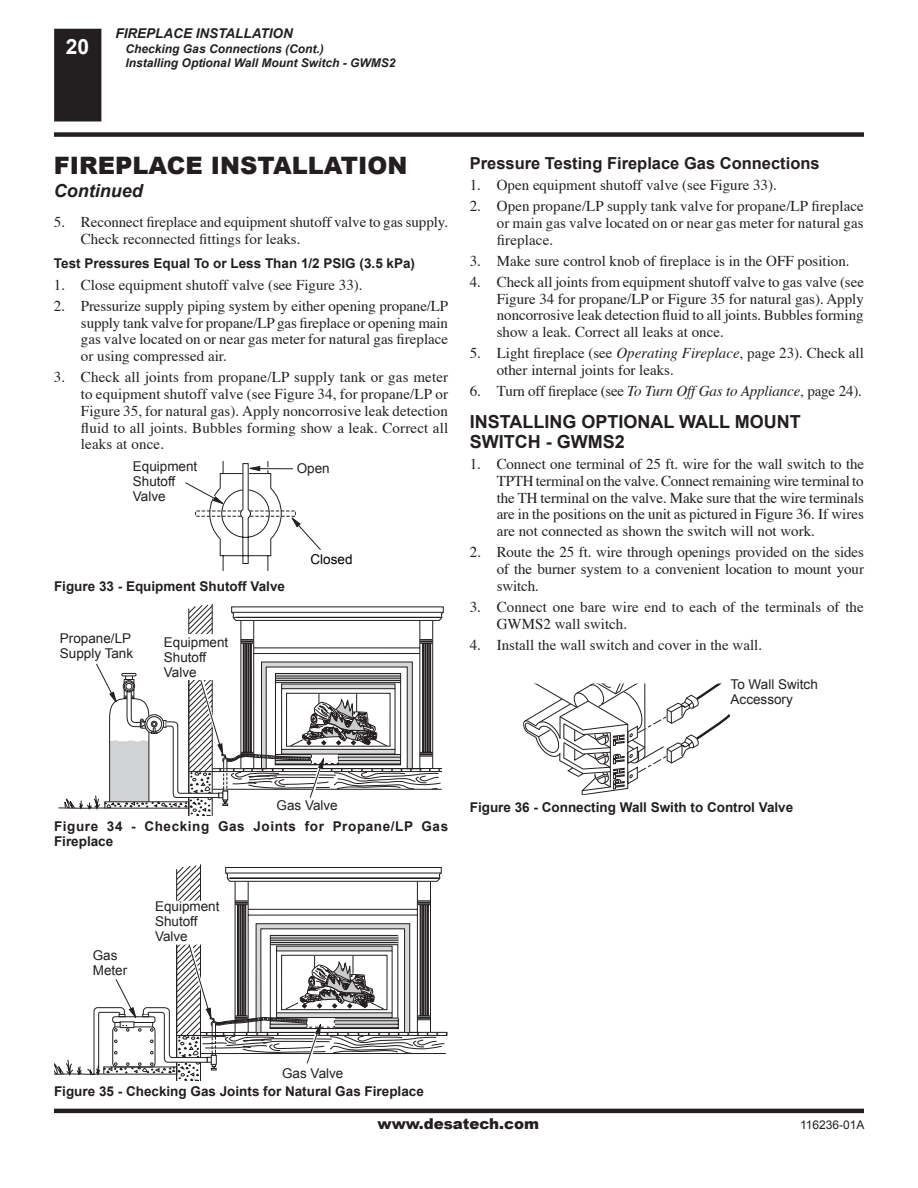
<style>
.page{position:relative;width:918px;height:1188px;background:#fff}
.page>*{position:absolute;margin:0;border:0;box-sizing:border-box;transform-origin:0 0}
.t1{font:900 24px "Arial";color:#231f20}
.t2{font:700 21px "Arial";color:#fff}
.t3{font:700 18px/20.4px "Arial";color:#231f20}
.t4{font:italic 700 18px "Arial";color:#231f20}
.t5{font:700 16.5px "Arial";color:#231f20}
.t6{font:15px/16.8px "Times";color:#231f20;text-align:justify}
.t7{font:15px "Times";letter-spacing:-.02em;color:#231f20}
.t8{font:900 15px "Arial";color:#231f20}
.t9{font:700 13.5px "Arial";color:#231f20}
.t10{font:13.5px/15px "Arial";color:#231f20}
.t11{font:700 13.5px/15px "Arial";letter-spacing:.045em;color:#231f20}
.t12{font:italic 700 13.5px "Arial";color:#231f20}
.t13{font:13.5px "Arial";color:#000}
.t14{font:italic 700 12px/14.4px "Arial";color:#231f20}
.t15{font:12px "Arial";color:#231f20}
.s1{font-style:italic}
</style>
<div class="page">
<div style="left:55px;top:29px;width:46px;height:92px;background:#231f20"></div>
<div style="left:54px;top:29px;width:47px;height:93px;border:2px solid #231f20"></div>
<div style="left:54px;top:132px;width:810px;height:5px;background:#231f20"></div>
<hr style="left:54px;top:1109px;width:810px;height:4px;background:#231f20">
<hr style="left:212px;top:604px;width:1px;height:168px;background:#231f20">
<hr style="left:200px;top:864px;width:1px;height:171px;background:#231f20">
<svg style="left:58px;top:605px;width:386px;height:211px"></svg>
<svg style="left:54px;top:865px;width:394px;height:215px"></svg>
<svg style="left:185px;top:462px;width:136px;height:109px"></svg>
<svg style="left:523px;top:683px;width:207px;height:112px"></svg>
<h2 class="t2" style="left:66px;top:35px;width:25px">20</h2>
<p class="t12" style="left:116px;top:26px;width:179px">FIREPLACE INSTALLATION</p>
<p class="t14" style="left:126px;top:41px;width:271px">Checking Gas Connections (Cont.)<br>Installing Optional Wall Mount Switch - GWMS2</p>
<h1 class="t1" style="left:54px;top:152px;width:355px">FIREPLACE INSTALLATION</h1>
<p class="t4" style="left:54px;top:181px;width:90px">Continued</p>
<p class="t6" style="left:81px;top:215px;width:369px;text-indent:-27px">5. Reconnect fireplace and equipment shutoff valve to gas supply.<br>Check reconnected fittings for leaks.</p>
<p class="t9" style="left:54px;top:256px;width:363px">Test Pressures Equal To or Less Than 1/2 PSIG (3.5 kPa)</p>
<p class="t6" style="left:54px;top:277px;width:310px">1. Close equipment shutoff valve (see Figure 33).</p>
<p class="t6" style="left:81px;top:298px;width:369px;text-indent:-27px">2. Pressurize supply piping system by either opening propane/LP supply tank valve for propane/LP gas fireplace or opening main gas valve located on or near gas meter for natural gas fireplace or using compressed air.</p>
<p class="t6" style="left:81px;top:370px;width:369px;text-indent:-27px">3. Check all joints from propane/LP supply tank or gas meter to equipment shutoff valve (see Figure 34, for propane/LP or Figure 35, for natural gas). Apply noncorrosive leak detection fluid to all joints. Bubbles forming show a leak. Correct all leaks at once.</p>
<p class="t10" style="left:133px;top:459px;width:66px">Equipment<br>Shutoff<br>Valve</p>
<p class="t10" style="left:297px;top:461px;width:35px">Open</p>
<p class="t9" style="left:54px;top:578px;width:233px">Figure 33 - Equipment Shutoff Valve</p>
<p class="t10" style="left:60px;top:631px;width:75px">Propane/LP<br>Supply Tank</p>
<p class="t10" style="left:164px;top:635px;width:66px">Equipment<br>Shutoff<br>Valve</p>
<p class="t13" style="left:310px;top:551px;width:44px">Closed</p>
<p class="t5" style="left:470px;top:154px;width:351px">Pressure Testing Fireplace Gas Connections</p>
<p class="t6" style="left:470px;top:177px;width:309px">1. Open equipment shutoff valve (see Figure 33).</p>
<p class="t6" style="left:497px;top:198px;width:369px;text-indent:-27px">2. Open propane/LP supply tank valve for propane/LP fireplace or main gas valve located on or near gas meter for natural gas fireplace.</p>
<p class="t6" style="left:470px;top:253px;width:381px">3. Make sure control knob of fireplace is in the OFF position.</p>
<p class="t6" style="left:497px;top:274px;width:369px;text-indent:-27px">4. Check all joints from equipment shutoff valve to gas valve (see Figure 34 for propane/LP or Figure 35 for natural gas). Apply noncorrosive leak detection fluid to all joints. Bubbles forming show a leak. Correct all leaks at once.</p>
<p class="t6" style="left:497px;top:346px;width:369px;text-indent:-27px">5. Light fireplace (see <span class="s1">Operating Fireplace</span>, page 23). Check all other internal joints for leaks.</p>
<p class="t7" style="left:470px;top:382px;width:394px">6. Turn off fireplace (see <span class="s1">To Turn Off Gas to Appliance</span>, page 24).</p>
<p class="t3" style="left:470px;top:411px;width:332px">INSTALLING OPTIONAL WALL MOUNT<br>SWITCH - GWMS2</p>
<p class="t6" style="left:497px;top:457px;width:369px;text-indent:-27px">1. Connect one terminal of 25 ft. wire for the wall switch to the TPTH terminal on the valve. Connect remaining wire terminal to the TH terminal on the valve. Make sure that the wire terminals are in the positions on the unit as pictured in Figure 36. If wires are not connected as shown the switch will not work.</p>
<p class="t6" style="left:497px;top:545px;width:369px;text-indent:-27px">2. Route the 25 ft. wire through openings provided on the sides of the burner system to a convenient location to mount your switch.</p>
<p class="t6" style="left:497px;top:600px;width:369px;text-indent:-27px">3. Connect one bare wire end to each of the terminals of the<br>GWMS2 wall switch.</p>
<p class="t6" style="left:470px;top:638px;width:294px">4. Install the wall switch and cover in the wall.</p>
<p class="t10" style="left:731px;top:677px;width:89px">To Wall Switch<br>Accessory</p>
<p class="t10" style="left:277px;top:798px;width:63px">Gas Valve</p>
<p class="t11" style="left:54px;top:819px;width:396px">Figure 34 - Checking Gas Joints for Propane/LP Gas<br>Fireplace</p>
<p class="t10" style="left:93px;top:948px;width:36px">Gas<br>Meter</p>
<p class="t10" style="left:155px;top:899px;width:66px">Equipment<br>Shutoff<br>Valve</p>
<p class="t9" style="left:470px;top:800px;width:325px">Figure 36 - Connecting Wall Swith to Control Valve</p>
<p class="t10" style="left:282px;top:1066px;width:63px">Gas Valve</p>
<p class="t9" style="left:54px;top:1084px;width:371px">Figure 35 - Checking Gas Joints for Natural Gas Fireplace</p>
<p class="t8" style="left:378px;top:1115px;width:163px">www.desatech.com</p>
<p class="t15" style="left:800px;top:1118px;width:66px">116236-01A</p>
</div>
